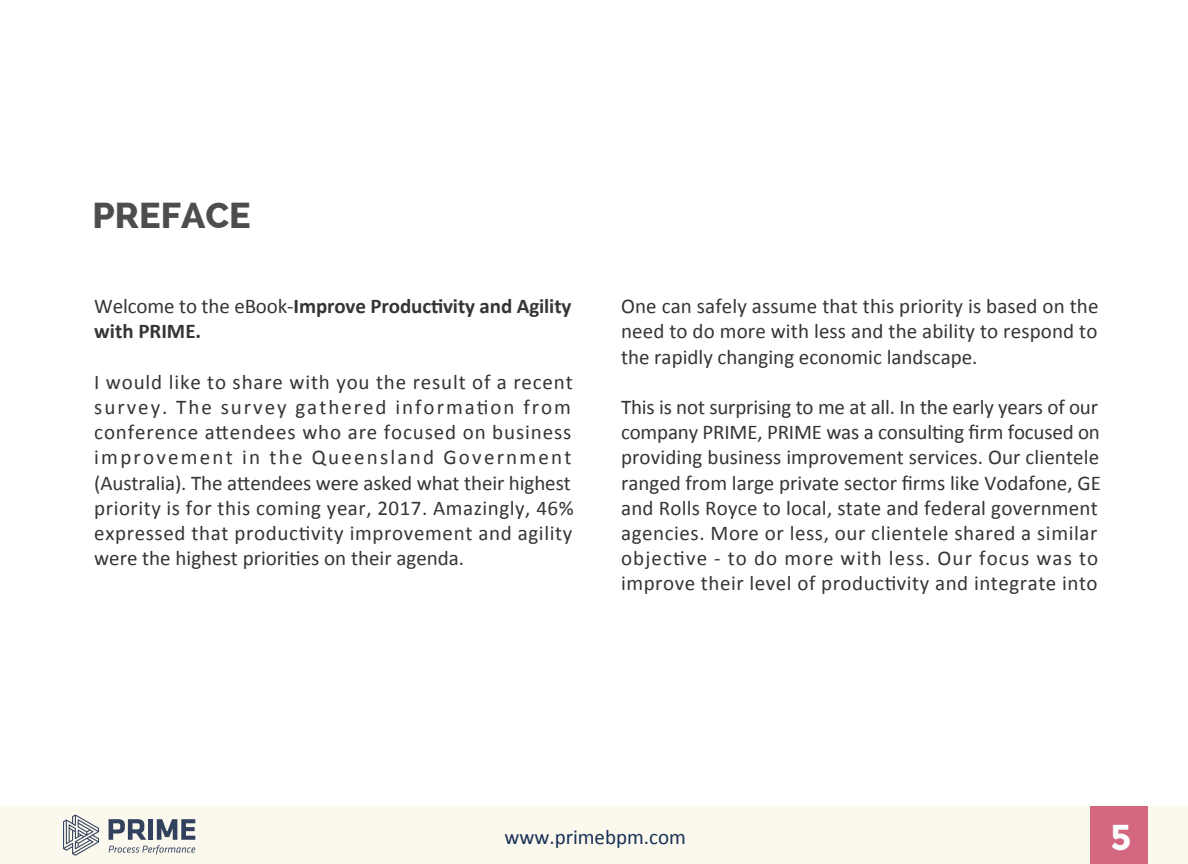
<style>
.page{position:relative;width:1188px;height:864px;background:#fff}
.page>*{position:absolute;margin:0;border:0;box-sizing:border-box;transform-origin:0 0}
.t1{font:800 36px "Raleway";color:#4d4d4d}
.t2{font:700 36px "Montserrat";color:#fff}
.t3{font:21px/25.2px "Calibri";letter-spacing:.025em;color:#373434}
.t4{font:21px/25.2px "Calibri";letter-spacing:.005em;color:#373434}
.t5{font:700 21px/25.2px "Calibri";letter-spacing:-.005em;color:#373434}
.t6{font:21px "Calibri";color:#183155}
.s1{font-weight:400}
</style>
<div class="page">
<div style="left:0;top:806px;width:1188px;height:58px;background:#fbf8ee"></div>
<div style="left:1090px;top:807px;width:58px;height:57px;background:#d36780"></div>
<svg style="left:109px;top:819px;width:86px;height:36px"></svg>
<svg style="left:63px;top:815px;width:36px;height:41px"></svg>
<h1 class="t1" style="left:92px;top:195px;width:160px">PREFACE</h1>
<p class="t5" style="left:94px;top:294px;width:479px"><span class="s1">Welcome to the eBook-</span>Improve Productivity and Agility with PRIME.</p>
<p class="t3" style="left:94px;top:369px;width:481px">I would like to share with you the result of a recent survey. The survey gathered information from conference attendees who are focused on business improvement in the Queensland Government (Australia). The attendees were asked what their highest priority is for this coming year, 2017. Amazingly, 46% expressed that productivity improvement and agility were the highest priorities on their agenda.</p>
<p class="t3" style="left:621px;top:294px;width:479px;text-align:justify">One can safely assume that this priority is based on the need to do more with less and the ability to respond to the rapidly changing economic landscape.</p>
<p class="t4" style="left:621px;top:394px;width:481px">This is not surprising to me at all. In the early years of our company PRIME, PRIME was a consulting firm focused on providing business improvement services. Our clientele ranged from large private sector firms like Vodafone, GE and Rolls Royce to local, state and federal government agencies. More or less, our clientele shared a similar objective - to do more with less. Our focus was to improve their level of productivity and integrate into</p>
<p class="t6" style="left:504px;top:823px;width:183px">www.primebpm.com</p>
<h1 class="t2" style="left:1110px;top:816px;width:23px">5</h1>
</div>
